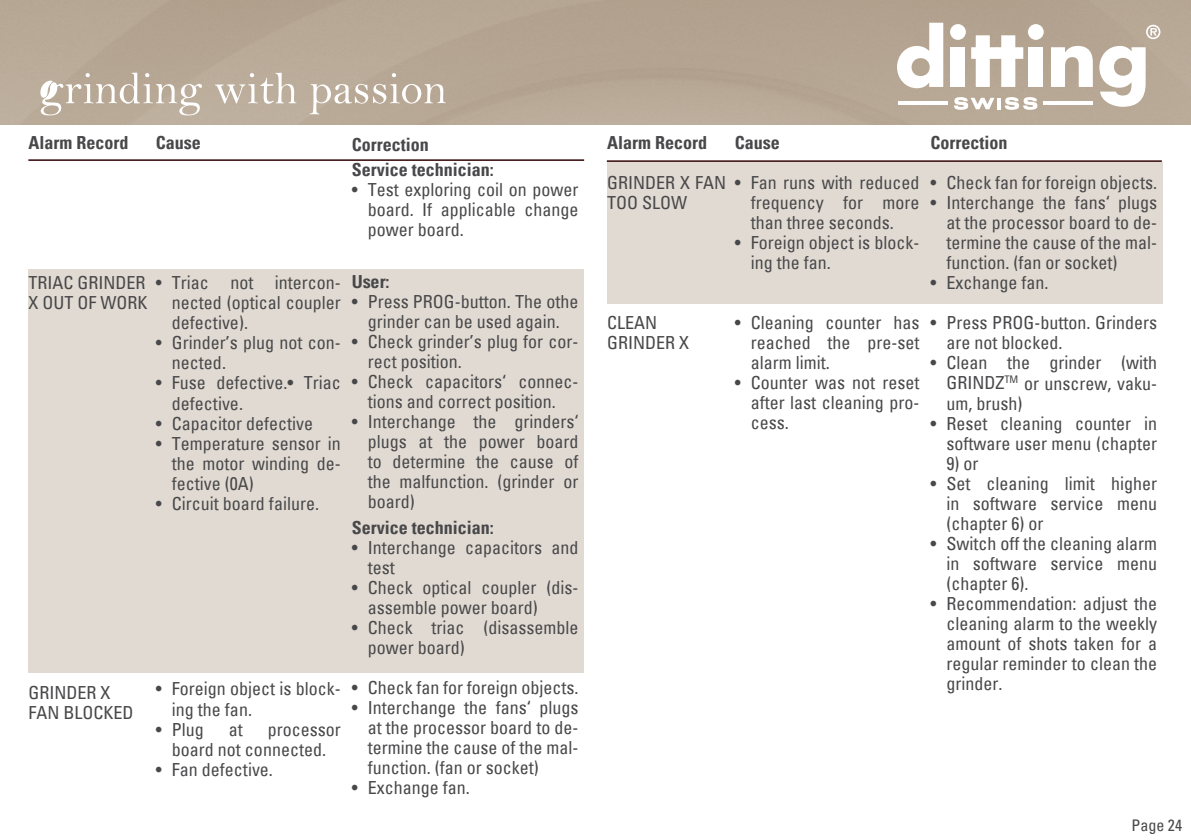
<style>
.page{position:relative;width:1191px;height:840px;background:#fff}
.page>*{position:absolute;margin:0;border:0;box-sizing:border-box;transform-origin:0 0}
.t1{font:condensed 18px/20px "Univers";color:#48484a}
.t2{font:700 condensed 18px/25.6px "Univers";color:#48484a}
.t3{font:condensed 16px "Univers";color:#48484a}
</style>
<div class="page">
<svg style="left:897px;top:23px;width:46px;height:65px"></svg>
<svg style="left:971px;top:35px;width:52px;height:52px"></svg>
<svg style="left:1051px;top:46px;width:41px;height:41px"></svg>
<svg style="left:1099px;top:46px;width:46px;height:61px"></svg>
<svg style="left:954px;top:97px;width:40px;height:13px"></svg>
<svg style="left:1004px;top:97px;width:33px;height:13px"></svg>
<svg style="left:1146px;top:25px;width:14px;height:14px"></svg>
<svg style="left:215px;top:73px;width:81px;height:31px;background:#c9beb0"></svg>
<svg style="left:310px;top:73px;width:136px;height:41px;background:#c3b6a6"></svg>
<svg style="left:40px;top:73px;width:162px;height:42px;background:#c6b9aa"></svg>
<hr style="left:607px;top:160px;width:554px;height:2px;background:#300203">
<div style="left:28px;top:269px;width:556px;height:403px;background:#e1dad2"></div>
<div style="left:607px;top:161px;width:555px;height:142px;background:#e1dad2"></div>
<hr style="left:28px;top:159px;width:556px;height:2px;background:#300203">
<p class="t2" style="left:28px;top:130px;width:101px">Alarm Record</p>
<p class="t2" style="left:156px;top:130px;width:46px">Cause</p>
<p class="t1" style="left:28px;top:272px;width:120px">TRIAC GRINDER<br>X OUT OF WORK</p>
<p class="t1" style="left:172px;top:272px;width:170px;text-align:justify;text-indent:-16px">• Triac not intercon&shy;nected (optical coupler defective).</p>
<p class="t1" style="left:172px;top:332px;width:170px;text-indent:-16px">• Grinder’s plug not con&shy;nected.</p>
<p class="t1" style="left:172px;top:372px;width:170px;text-indent:-16px">• Fuse defective.• Triac defective.</p>
<p class="t1" style="left:156px;top:412px;width:158px">• Capacitor defective</p>
<p class="t1" style="left:172px;top:432px;width:170px;text-align:justify;text-indent:-16px">• Temperature sensor in the motor winding de&shy;fective (0A)</p>
<p class="t1" style="left:156px;top:492px;width:164px">• Circuit board failure.</p>
<p class="t1" style="left:28px;top:681px;width:106px">GRINDER X<br>FAN BLOCKED</p>
<p class="t1" style="left:172px;top:678px;width:170px;text-indent:-16px">• Foreign object is block&shy;ing the fan.</p>
<p class="t1" style="left:156px;top:718px;width:50px">• Plug</p>
<p class="t1" style="left:229px;top:718px;width:16px">at</p>
<p class="t1" style="left:172px;top:718px;width:170px;text-indent:96px">processor board not connected.</p>
<p class="t1" style="left:156px;top:758px;width:118px">• Fan defective.</p>
<p class="t2" style="left:352px;top:131px;width:144px">Correction<br>Service technician:</p>
<p class="t1" style="left:368px;top:179px;width:212px;text-align:justify;text-indent:-16px">• Test exploring coil on power board. If applicable change power board.</p>
<p class="t2" style="left:352px;top:268px;width:39px">User:</p>
<p class="t1" style="left:352px;top:291px;width:228px;text-align:center">• Press PROG-button. The othe grinder can be used again.</p>
<p class="t1" style="left:368px;top:331px;width:212px;text-indent:-16px">• Check grinder’s plug for cor&shy;rect position.</p>
<p class="t1" style="left:352px;top:371px;width:228px;text-align:center">• Check capacitors‘ connec&shy;tions and correct position.</p>
<p class="t1" style="left:368px;top:411px;width:212px;text-align:justify;text-indent:-16px">• Interchange the grinders‘ plugs at the power board to determine the cause of the malfunction. (grinder or board)</p>
<p class="t2" style="left:352px;top:514px;width:144px">Service technician:</p>
<p class="t1" style="left:368px;top:536px;width:212px;text-indent:-16px">• Interchange capacitors and test</p>
<p class="t1" style="left:368px;top:576px;width:212px;text-indent:-16px">• Check optical coupler (dis&shy;assemble power board)</p>
<p class="t1" style="left:368px;top:616px;width:212px;text-indent:-16px">• Check triac (disassemble power board)</p>
<p class="t1" style="left:352px;top:676px;width:228px">• Check fan for foreign objects.</p>
<p class="t1" style="left:368px;top:696px;width:212px;text-align:justify;text-indent:-16px">• Interchange the fans‘ plugs at the processor board to de&shy;termine the cause of the mal&shy;function. (fan or socket)</p>
<p class="t1" style="left:352px;top:776px;width:119px">• Exchange fan.</p>
<p class="t2" style="left:607px;top:130px;width:101px">Alarm Record</p>
<p class="t1" style="left:607px;top:172px;width:121px">GRINDER X FAN<br>TOO SLOW</p>
<p class="t2" style="left:734px;top:130px;width:46px">Cause</p>
<p class="t1" style="left:750px;top:172px;width:170px;text-align:justify;text-indent:-16px">• Fan runs with reduced frequency for more than three seconds.</p>
<p class="t1" style="left:750px;top:232px;width:170px;text-indent:-16px">• Foreign object is block&shy;ing the fan.</p>
<p class="t1" style="left:607px;top:312px;width:84px">CLEAN<br>GRINDER X</p>
<p class="t1" style="left:750px;top:312px;width:170px;text-align:justify;text-indent:-16px">• Cleaning counter has reached the pre-set alarm limit.</p>
<p class="t1" style="left:750px;top:372px;width:170px;text-align:justify;text-indent:-16px">• Counter was not reset after last cleaning pro&shy;cess.</p>
<p class="t2" style="left:930px;top:130px;width:79px">Correction</p>
<p class="t1" style="left:930px;top:172px;width:228px">• Check fan for foreign objects.</p>
<p class="t1" style="left:946px;top:192px;width:212px;text-align:justify;text-indent:-16px">• Interchange the fans‘ plugs at the processor board to de&shy;termine the cause of the mal&shy;function. (fan or socket)</p>
<p class="t1" style="left:930px;top:272px;width:119px">• Exchange fan.</p>
<p class="t1" style="left:946px;top:312px;width:212px;text-indent:-16px">• Press PROG-button. Grinders are not blocked.</p>
<p class="t1" style="left:946px;top:352px;width:212px;text-align:justify;text-indent:-16px">• Clean the grinder (with GRINDZ<sup>TM</sup> or unscrew, vaku&shy;um, brush)</p>
<p class="t1" style="left:930px;top:412px;width:228px;text-align:right">• Reset cleaning counter in software user menu (chapter</p>
<p class="t1" style="left:946px;top:452px;width:33px">9) or</p>
<p class="t1" style="left:946px;top:472px;width:212px;text-align:justify;text-indent:-16px">• Set cleaning limit higher in software service menu (chapter 6) or</p>
<p class="t1" style="left:946px;top:532px;width:212px;text-align:justify;text-indent:-16px">• Switch off the cleaning alarm in software service menu (chapter 6).</p>
<p class="t1" style="left:946px;top:592px;width:212px;text-align:justify;text-indent:-16px">• Recommendation: adjust the cleaning alarm to the weekly amount of shots taken for a regular reminder to clean the grinder.</p>
<p class="t3" style="left:1131px;top:814px;width:52px">Page 24</p>
</div>
